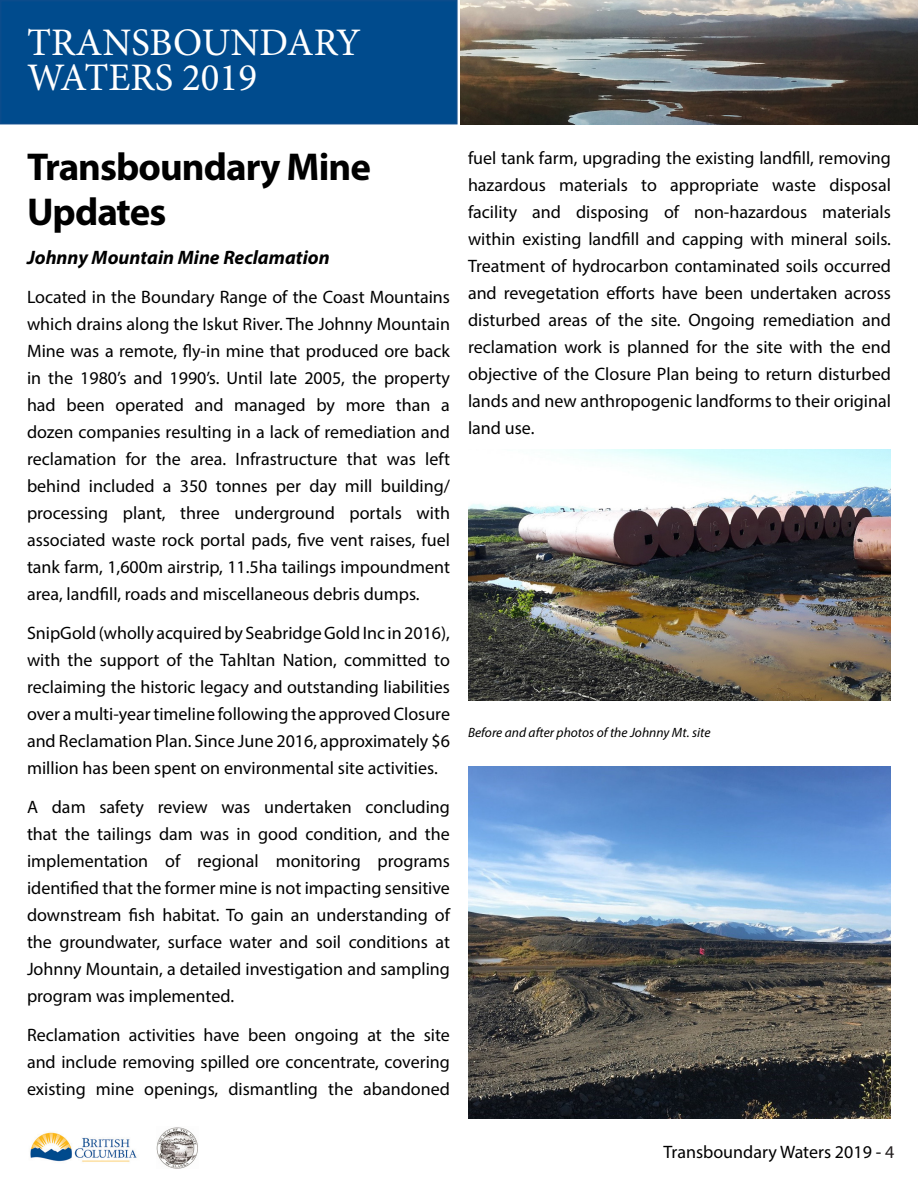
<style>
.page{position:relative;width:918px;height:1188px;background:#fff}
.page>*{position:absolute;margin:0;border:0;box-sizing:border-box;transform-origin:0 0}
.Paragraph_Style_1{font:700 39px/45px "Myriad Pro";letter-spacing:-.025em;color:#000}
.t1{font:39px/34.5px "Minion Pro";color:#fff}
.Paragraph_Style_1-2{font:italic 700 19.5px "Myriad Pro";color:#000}
.t2{font:18px/27px "Myriad Pro";color:#000;text-align:justify}
.Paragraph_Style_1-3{font:italic 13.5px "Myriad Pro";color:#000}
.s1{color:#231f20}
</style>
<div class="page">
<img style="left:156px;top:1127px;width:42px;height:41px">
<div style="left:0;top:0;width:458px;height:124px;background:#004b8d;border:2px solid #0b4c8c"></div>
<img style="left:30px;top:1132px;width:107px;height:30px">
<img style="left:460px;top:0;width:458px;height:124px">
<img style="left:468px;top:449px;width:423px;height:252px">
<img style="left:468px;top:767px;width:423px;height:352px">
<h1 class="t1" style="left:27px;top:26px;width:335px">TRANSBOUNDARY<br>WATERS 2019</h1>
<p class="Paragraph_Style_1" style="left:27px;top:143px;width:345px">Transboundary Mine<br>Updates</p>
<p class="Paragraph_Style_1-2" style="left:27px;top:245px;width:304px">Johnny Mountain Mine Reclamation</p>
<p class="t2" style="left:27px;top:283px;width:425px">Located in the Boundary Range of the Coast Mountains which drains along the Iskut River. The Johnny Mountain Mine was a remote, fly-in mine that produced ore back in the 1980’s and 1990’s. Until late 2005, the property had been operated and managed by more than a dozen companies resulting in a lack of remediation and reclamation for the area. Infrastructure that was left behind included a 350 tonnes per day mill building/ processing plant, three underground portals with associated waste rock portal pads, five vent raises, fuel tank farm, 1,600m airstrip, 11.5ha tailings impoundment area, landfill, roads and miscellaneous debris dumps.</p>
<p class="t2" style="left:27px;top:619px;width:425px">SnipGold (wholly acquired by Seabridge Gold Inc in 2016), with the support of the Tahltan Nation, committed to reclaiming the historic legacy and outstanding liabilities over a multi-year timeline following the approved Closure and Reclamation Plan. Since June 2016, approximately $6 million has been spent on environmental site activities.</p>
<p class="t2" style="left:27px;top:793px;width:425px">A dam safety review was undertaken concluding that the tailings dam was in good condition, and the implementation of regional monitoring programs identified that the former mine is not impacting sensitive downstream fish habitat. To gain an understanding of the groundwater, surface water and soil conditions at Johnny Mountain, a detailed investigation and sampling program was implemented.</p>
<p class="t2" style="left:27px;top:1021px;width:425px">Reclamation activities have been ongoing at the site and include removing spilled ore concentrate, covering existing mine openings, dismantling the abandoned</p>
<p class="t2" style="left:468px;top:144px;width:425px">fuel tank farm, upgrading the existing landfill, removing hazardous materials to appropriate waste disposal facility and disposing of non-hazardous materials within existing landfill and capping with mineral soils.<br>Treatment of hydrocarbon contaminated soils occurred and revegetation efforts have been undertaken across disturbed areas of the site. Ongoing remediation and reclamation work is planned for the site with the end objective of the Closure Plan being to return disturbed lands and new anthropogenic landforms to their original land use.</p>
<p class="Paragraph_Style_1-3" style="left:468px;top:724px;width:244px">Before and after photos of the Johnny Mt. site</p>
<p class="t2" style="left:663px;top:1138px;width:232px">Transboundary Waters 2019 - <span class="s1">4</span></p>
</div>
